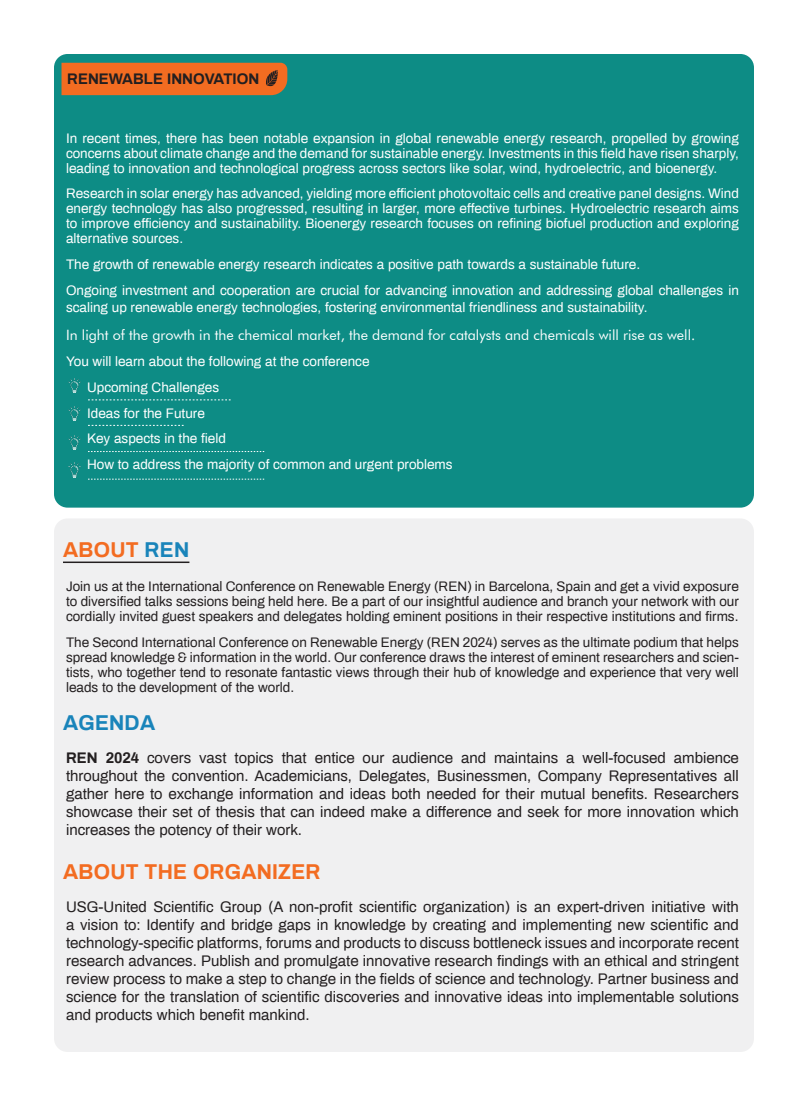
<style>
.page{position:relative;width:808px;height:1106px;background:#fff}
.page>*{position:absolute;margin:0;border:0;box-sizing:border-box;transform-origin:0 0}
.t1{font:700 21px "Archivo";letter-spacing:.01em;color:#f36c21}
.t2{font:700 21px "Archivo";letter-spacing:.01em;color:#1984ba}
.pf0{font:15px/18px "Archivo";color:#231f20;text-align:justify}
.t3{font:700 15px "Archivo";color:#231f20}
.t4{font:14.25px "Futura BT";color:#fff}
.t5{font:13.5px/15px "Archivo";color:#fff;text-align:justify}
.t6{font:13.5px/15px "Archivo";color:#231f20;text-align:justify}
.s1{color:#1984ba}
.s2{font-weight:700}
</style>
<div class="page">
<div style="left:54px;top:518px;width:700px;height:534px;background:#f0f0f1;border-radius:14px"></div>
<div style="left:54px;top:54px;width:700px;height:454px;background:#0d8c85;border-radius:14px"></div>
<img style="left:68px;top:378px;width:13px;height:15px">
<img style="left:68px;top:406px;width:13px;height:15px">
<img style="left:68px;top:435px;width:13px;height:14px">
<img style="left:68px;top:463px;width:13px;height:14px">
<svg style="left:88px;top:400px;width:143px;height:1px"></svg>
<svg style="left:88px;top:425px;width:96px;height:1px"></svg>
<svg style="left:88px;top:451px;width:176px;height:1px"></svg>
<svg style="left:88px;top:479px;width:176px;height:1px"></svg>
<hr style="left:63px;top:562px;width:126px;height:1px;background:#231f20">
<div style="left:62px;top:63px;width:225px;height:32px;background:#f36c21"></div>
<p class="t3" style="left:67px;top:69px;width:193px">RENEWABLE INNOVATION</p>
<p class="t5" style="left:66px;top:130px;width:674px">In recent times, there has been notable expansion in global renewable energy research, propelled by growing concerns about climate change and the demand for sustainable energy. Investments in this field have risen sharply, leading to innovation and technological progress across sectors like solar, wind, hydroelectric, and bioenergy.</p>
<p class="t5" style="left:66px;top:186px;width:674px">Research in solar energy has advanced, yielding more efficient photovoltaic cells and creative panel designs. Wind energy technology has also progressed, resulting in larger, more effective turbines. Hydroelectric research aims to improve efficiency and sustainability. Bioenergy research focuses on refining biofuel production and exploring alternative sources.</p>
<p class="t5" style="left:66px;top:256px;width:576px">The growth of renewable energy research indicates a positive path towards a sustainable future.</p>
<p class="t5" style="left:66px;top:281px;width:674px;line-height:17.2px">Ongoing investment and cooperation are crucial for advancing innovation and addressing global challenges in scaling up renewable energy technologies, fostering environmental friendliness and sustainability.</p>
<p class="t4" style="left:66px;top:327px;width:631px">In light of the growth in the chemical market, the demand for catalysts and chemicals will rise as well.</p>
<p class="t5" style="left:66px;top:353px;width:305px">You will learn about the following at the conference</p>
<p class="t5" style="left:87px;top:379px;width:134px">Upcoming Challenges</p>
<p class="t5" style="left:87px;top:405px;width:119px">Ideas for the Future</p>
<p class="t5" style="left:87px;top:431px;width:140px">Key aspects in the field</p>
<p class="t5" style="left:87px;top:456px;width:367px">How to address the majority of common and urgent problems</p>
<p class="t1" style="left:63px;top:536px;width:128px">ABOUT <span class="s1">REN</span></p>
<p class="t6" style="left:66px;top:578px;width:674px">Join us at the International Conference on Renewable Energy (REN) in Barcelona, Spain and get a vivid exposure to diversified talks sessions being held here. Be a part of our insightful audience and branch your network with our cordially invited guest speakers and delegates holding eminent positions in their respective institutions and firms.</p>
<p class="t6" style="left:66px;top:634px;width:674px">The Second International Conference on Renewable Energy (REN 2024) serves as the ultimate podium that helps spread knowledge &amp; information in the world. Our conference draws the interest of eminent researchers and scien&shy;tists, who together tend to resonate fantastic views through their hub of knowledge and experience that very well leads to the development of the world.</p>
<p class="t2" style="left:63px;top:708px;width:94px">AGENDA</p>
<p class="pf0" style="left:66px;top:748px;width:674px"><span class="s2">REN 2024</span> covers vast topics that entice our audience and maintains a well-focused ambience throughout the convention. Academicians, Delegates, Businessmen, Company Representatives all gather here to exchange information and ideas both needed for their mutual benefits. Researchers showcase their set of thesis that can indeed make a difference and seek for more innovation which increases the potency of their work.</p>
<p class="t1" style="left:63px;top:858px;width:259px">ABOUT THE ORGANIZER</p>
<p class="pf0" style="left:66px;top:897px;width:674px">USG-United Scientific Group (A non-profit scientific organization) is an expert-driven initiative with a vision to: Identify and bridge gaps in knowledge by creating and implementing new scientific and technology-specific platforms, forums and products to discuss bottleneck issues and incorporate recent research advances. Publish and promulgate innovative research findings with an ethical and stringent review process to make a step to change in the fields of science and technology. Partner business and science for the translation of scientific discoveries and innovative ideas into implementable solutions and products which benefit mankind.</p>
</div>
